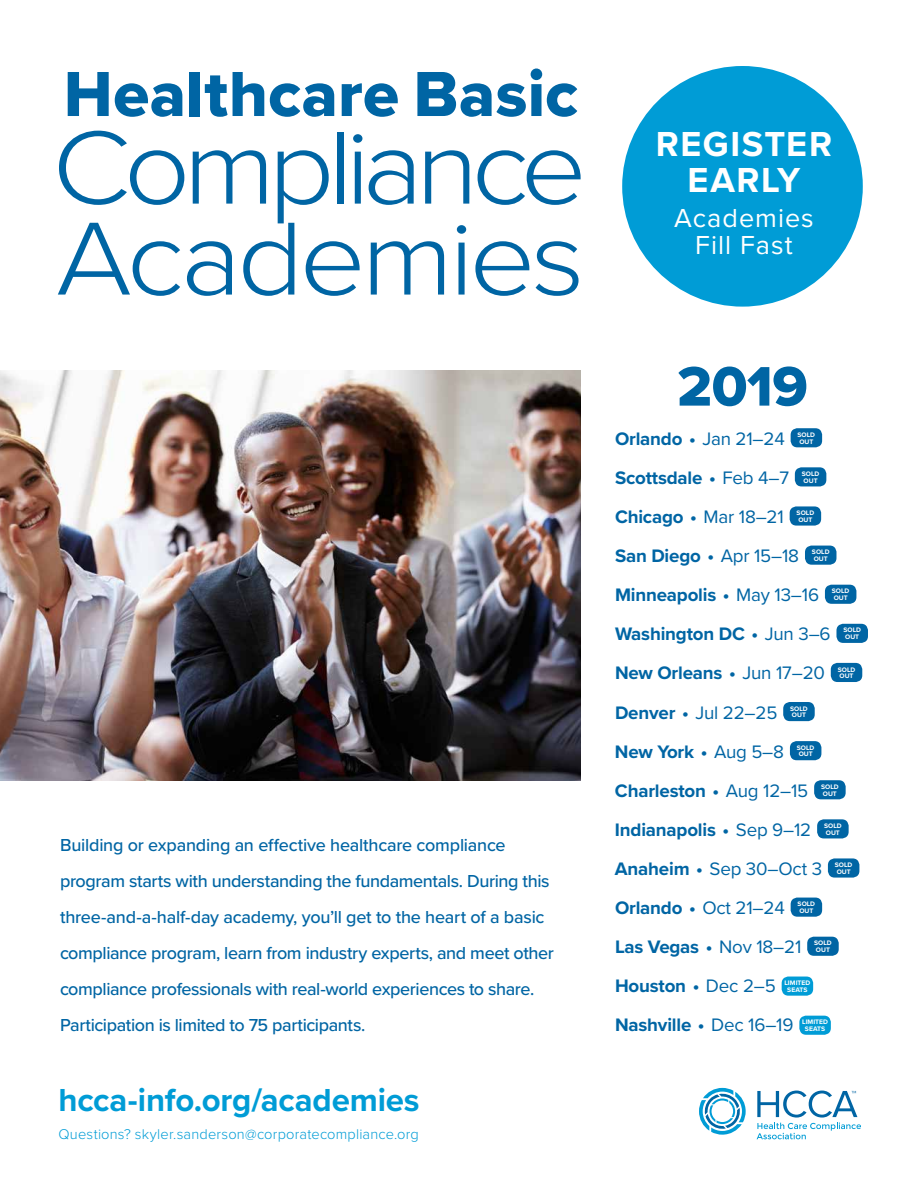
<style>
.page{position:relative;width:918px;height:1188px;background:#fff}
.page>*{position:absolute;margin:0;border:0;box-sizing:border-box;transform-origin:0 0}
.t1{font:300 107.7px/90.9px "Proxima Nova";letter-spacing:-.06em;color:#0065a4;scale:1.09 1}
.t2{font:66px "Proxima Nova Extrabld";letter-spacing:.005em;color:#0065a4}
.t3{font:57.75px "Proxima Nova Extrabld";color:#0065a4}
.t4{font:700 36px/36px "Proxima Nova";letter-spacing:.04em;color:#fff;text-align:center}
.t5{font:700 33px "Proxima Nova";letter-spacing:-.005em;color:#009cd6}
.t6{font:27px/27px "Proxima Nova";letter-spacing:.035em;color:#fff;text-align:center}
.t7{font:700 18.75px "Proxima Nova";letter-spacing:-.01em;color:#0065a4}
.t8{font:18.75px "Proxima Nova";letter-spacing:-.01em;color:#0065a4}
.t9{font:500 18px/36px "Proxima Nova";letter-spacing:-.02em;color:#0065a4}
.t10{font:300 14.7px "Proxima Nova";letter-spacing:.015em;color:#009cd6}
.t11{font:700 6.75px/6.8px "Proxima Nova";color:#fff}
.s1{font-weight:400}
.s2{font-weight:700}
</style>
<div class="page">
<div style="left:791px;top:428px;width:31px;height:19px;background:#0065a4;border-radius:7px"></div>
<div style="left:795px;top:467px;width:31px;height:19px;background:#0065a4;border-radius:7px"></div>
<div style="left:790px;top:506px;width:31px;height:20px;background:#0065a4;border-radius:7px"></div>
<div style="left:805px;top:546px;width:31px;height:19px;background:#0065a4;border-radius:7px"></div>
<div style="left:825px;top:585px;width:31px;height:19px;background:#0065a4;border-radius:7px"></div>
<div style="left:836px;top:624px;width:32px;height:19px;background:#0065a4;border-radius:7px"></div>
<div style="left:831px;top:663px;width:31px;height:19px;background:#0065a4;border-radius:7px"></div>
<div style="left:783px;top:702px;width:32px;height:19px;background:#0065a4;border-radius:7px"></div>
<div style="left:790px;top:741px;width:31px;height:19px;background:#0065a4;border-radius:7px"></div>
<div style="left:814px;top:780px;width:32px;height:19px;background:#0065a4;border-radius:7px"></div>
<div style="left:817px;top:819px;width:32px;height:19px;background:#0065a4;border-radius:7px"></div>
<div style="left:828px;top:858px;width:31px;height:20px;background:#0065a4;border-radius:7px"></div>
<div style="left:791px;top:898px;width:31px;height:19px;background:#0065a4;border-radius:7px"></div>
<div style="left:807px;top:937px;width:32px;height:19px;background:#0065a4;border-radius:7px"></div>
<div style="left:782px;top:977px;width:31px;height:19px;background:#009cd6;border-radius:7px"></div>
<div style="left:799px;top:1016px;width:32px;height:19px;background:#009cd6;border-radius:7px"></div>
<img style="left:0;top:370px;width:580px;height:410px">
<svg style="left:699px;top:1088px;width:47px;height:47px"></svg>
<svg style="left:757px;top:1091px;width:104px;height:48px"></svg>
<div style="left:625px;top:69px;width:235px;height:235px;background:#009cd6;border-radius:50%"></div>
<div style="left:622px;top:66px;width:241px;height:241px;border:5px solid #009cd6;border-radius:50%"></div>
<h2 class="t2" style="left:64px;top:45px;width:516px">Healthcare Basic</h2>
<h1 class="t1" style="left:52px;top:116px;width:492px">Compliance<br>Academies</h1>
<p class="t9" style="left:60px;top:827px;width:495px">Building or expanding an effective healthcare compliance program starts with understanding the fundamentals. During this three-and-a-half-day academy, you’ll get to the heart of a basic compliance program, learn from industry experts, and meet other compliance professionals with real-world experiences to share.<br>Participation is limited to 75 participants.</p>
<h3 class="t5" style="left:58px;top:1076px;width:363px">hcca-info.org/academies</h3>
<p class="t10" style="left:58px;top:1124px;width:362px">Questions? skyler.sanderson@corporatecompliance.org</p>
<h3 class="t4" style="left:656px;top:125px;width:178px">REGISTER<br>EARLY</h3>
<h3 class="t6" style="left:674px;top:203px;width:141px">Academies<br>Fill Fast</h3>
<h3 class="t3" style="left:677px;top:343px;width:132px">2019</h3>
<p class="t7" style="left:615px;top:425px;width:171px">Orlando • <span class="s1">Jan 21–24</span></p>
<p class="t11" style="left:798px;top:431px;width:19px">SOLD<br>OUT</p>
<p class="t7" style="left:615px;top:464px;width:176px">Scottsdale • <span class="s1">Feb 4–7</span></p>
<p class="t11" style="left:802px;top:470px;width:19px">SOLD<br>OUT</p>
<p class="t7" style="left:615px;top:503px;width:170px">Chicago • <span class="s1">Mar 18–21</span></p>
<p class="t11" style="left:797px;top:509px;width:19px">SOLD<br>OUT</p>
<p class="t7" style="left:615px;top:542px;width:186px">San Diego • <span class="s1">Apr 15–18</span></p>
<p class="t11" style="left:812px;top:548px;width:19px">SOLD<br>OUT</p>
<p class="t7" style="left:615px;top:581px;width:206px">Minneapolis • <span class="s1">May 13–16</span></p>
<p class="t11" style="left:832px;top:588px;width:19px">SOLD<br>OUT</p>
<p class="t7" style="left:615px;top:620px;width:217px">Washington DC • <span class="s1">Jun 3–6</span></p>
<p class="t11" style="left:843px;top:627px;width:19px">SOLD<br>OUT</p>
<p class="t7" style="left:615px;top:659px;width:211px">New Orleans • <span class="s1">Jun 17–20</span></p>
<p class="t11" style="left:838px;top:666px;width:19px">SOLD<br>OUT</p>
<p class="t8" style="left:615px;top:698px;width:164px"><span class="s2">Denver •</span> Jul 22–25</p>
<p class="t11" style="left:790px;top:705px;width:19px">SOLD<br>OUT</p>
<p class="t7" style="left:615px;top:737px;width:171px">New York • <span class="s1">Aug 5–8</span></p>
<p class="t11" style="left:797px;top:744px;width:19px">SOLD<br>OUT</p>
<p class="t7" style="left:615px;top:777px;width:195px">Charleston • <span class="s1">Aug 12–15</span></p>
<p class="t11" style="left:821px;top:783px;width:19px">SOLD<br>OUT</p>
<p class="t7" style="left:615px;top:816px;width:198px">Indianapolis • <span class="s1">Sep 9–12</span></p>
<p class="t11" style="left:824px;top:822px;width:19px">SOLD<br>OUT</p>
<p class="t8" style="left:615px;top:855px;width:209px"><span class="s2">Anaheim •</span> Sep 30–Oct 3</p>
<p class="t11" style="left:835px;top:861px;width:19px">SOLD<br>OUT</p>
<p class="t7" style="left:615px;top:894px;width:171px">Orlando • <span class="s1">Oct 21–24</span></p>
<p class="t11" style="left:798px;top:900px;width:19px">SOLD<br>OUT</p>
<p class="t7" style="left:615px;top:933px;width:188px">Las Vegas • <span class="s1">Nov 18–21</span></p>
<p class="t11" style="left:814px;top:940px;width:19px">SOLD<br>OUT</p>
<p class="t7" style="left:615px;top:972px;width:162px">Houston • <span class="s1">Dec 2–5</span></p>
<p class="t11" style="left:785px;top:979px;width:27px;text-align:center">LIMITED<br>SEATS</p>
<p class="t7" style="left:615px;top:1011px;width:180px">Nashville • <span class="s1">Dec 16–19</span></p>
<p class="t11" style="left:802px;top:1018px;width:27px;text-align:center">LIMITED<br>SEATS</p>
</div>
